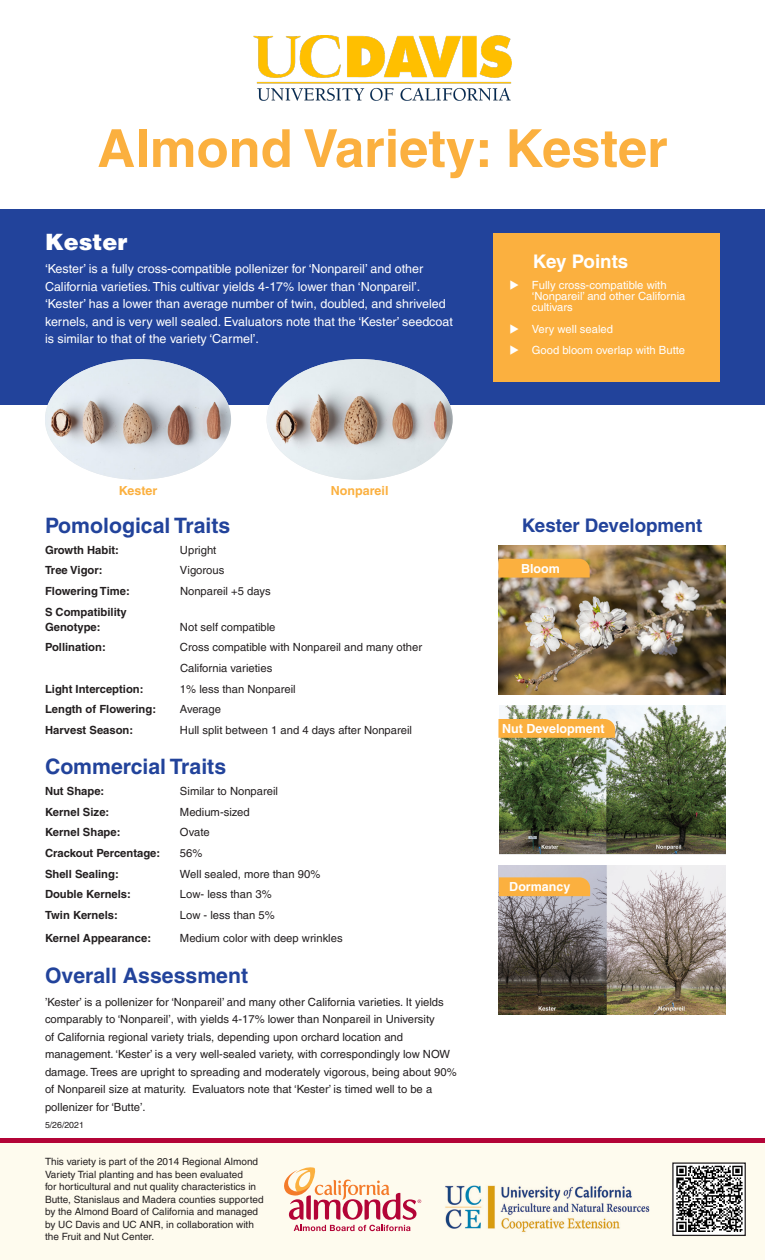
<style>
.page{position:relative;width:765px;height:1260px;background:#fff}
.page>*{position:absolute;margin:0;border:0;box-sizing:border-box;transform-origin:0 0}
.Page_Title{font:700 52.5px "Helvetica LT Pro";color:#fbb03f}
.Varietal{font:900 22.5px "Helvetica LT Pro";color:#fff}
.Varietal-2{font:700 21.25px "Helvetica LT Pro";color:#22439b}
.Varietal-3{font:700 18.75px "Helvetica LT Pro";color:#22439b}
.Varietal-4{font:700 18.75px "Helvetica LT Pro";color:#fff}
.t1{font:12.5px/17.5px "Helvetica LT Pro";color:#fff}
.t2{font:700 12.5px "Helvetica LT Pro";color:#fff}
.t3{font:700 12.5px "Helvetica LT Pro";color:#fbb03f}
.t4{font:11.25px/17.5px "Helvetica LT Pro";color:#231f20}
.t5{font:700 11.25px/15px "Helvetica LT Pro";color:#231f20}
.t6{font:11.25px/11.2px "Helvetica LT Pro";color:#fff}
.t7{font:10px/12.5px "Helvetica LT Pro";color:#231f20}
.t8{font:8.75px "Helvetica LT Pro";color:#231f20}
</style>
<div class="page">
<div style="left:0;top:209px;width:765px;height:196px;background:#22439b"></div>
<div style="left:493px;top:233px;width:227px;height:148px;background:#fbb03f"></div>
<img style="left:499px;top:546px;width:226px;height:148px">
<svg style="left:498px;top:559px;width:92px;height:19px;background:#f7ae40"></svg>
<img style="left:499px;top:706px;width:226px;height:148px">
<img style="left:499px;top:866px;width:226px;height:148px">
<svg style="left:498px;top:719px;width:117px;height:19px;background:#f9b042"></svg>
<div style="left:499px;top:877px;width:91px;height:19px;background:#fbb03f"></div>
<img style="left:254px;top:35px;width:257px;height:66px">
<img style="left:45px;top:359px;width:186px;height:121px">
<img style="left:267px;top:359px;width:186px;height:121px">
<div style="left:0;top:1143px;width:765px;height:117px;background:#fefbee"></div>
<hr style="left:0;top:1139px;width:765px;height:4px;background:#b30437">
<svg style="left:284px;top:1167px;width:137px;height:64px"></svg>
<img style="left:674px;top:1164px;width:70px;height:70px">
<div style="left:672px;top:1162px;width:74px;height:74px;border:1px solid #231f20"></div>
<img style="left:445px;top:1185px;width:205px;height:47px">
<p class="Page_Title" style="left:97px;top:116px;width:572px">Almond Variety: Kester</p>
<p class="Varietal" style="left:45px;top:227px;width:84px">Kester</p>
<p class="t1" style="left:45px;top:260px;width:409px">‘Kester’ is a fully cross-compatible pollenizer for ‘Nonpareil’ and other California varieties. This cultivar yields 4-17% lower than ‘Nonpareil’. ‘Kester’ has a lower than average number of twin, doubled, and shriveled kernels, and is very well sealed. Evaluators note that the ‘Kester’ seedcoat is similar to that of the variety ‘Carmel’.</p>
<p class="Varietal-4" style="left:533px;top:250px;width:97px">Key Points</p>
<p class="t6" style="left:532px;top:279px;width:155px;text-indent:-22px">◆ Fully cross-compatible with ‘Nonpareil’ and other California cultivars</p>
<p class="t6" style="left:509px;top:323px;width:105px">◆ Very well sealed</p>
<p class="t6" style="left:509px;top:344px;width:177px">◆ Good bloom overlap with Butte</p>
<p class="t3" style="left:119px;top:483px;width:40px">Kester</p>
<p class="Varietal-2" style="left:45px;top:513px;width:187px">Pomological Traits</p>
<p class="t5" style="left:45px;top:542px;width:75px">Growth Habit:</p>
<p class="t4" style="left:180px;top:541px;width:38px">Upright</p>
<p class="t5" style="left:45px;top:563px;width:59px">Tree Vigor:</p>
<p class="t4" style="left:180px;top:562px;width:46px">Vigorous</p>
<p class="t5" style="left:45px;top:584px;width:86px">Flowering Time:</p>
<p class="t4" style="left:180px;top:582px;width:92px">Nonpareil +5 days</p>
<p class="t5" style="left:45px;top:604px;width:83px">S Compatibility<br>Genotype:</p>
<p class="t4" style="left:180px;top:618px;width:97px">Not self compatible</p>
<p class="t3" style="left:331px;top:483px;width:59px">Nonpareil</p>
<p class="t5" style="left:45px;top:640px;width:62px">Pollination:</p>
<p class="t4" style="left:180px;top:639px;width:244px">Cross compatible with Nonpareil and many other</p>
<p class="t4" style="left:180px;top:659px;width:94px">California varieties</p>
<p class="t5" style="left:45px;top:681px;width:100px">Light Interception:</p>
<p class="t4" style="left:180px;top:680px;width:117px">1% less than Nonpareil</p>
<p class="t5" style="left:45px;top:702px;width:113px">Length of Flowering:</p>
<p class="t4" style="left:180px;top:700px;width:43px">Average</p>
<p class="t5" style="left:45px;top:722px;width:90px">Harvest Season:</p>
<p class="t4" style="left:180px;top:721px;width:234px">Hull split between 1 and 4 days after Nonpareil</p>
<p class="Varietal-2" style="left:45px;top:754px;width:183px">Commercial Traits</p>
<p class="t5" style="left:45px;top:784px;width:61px">Nut Shape:</p>
<p class="t4" style="left:180px;top:782px;width:100px">Similar to Nonpareil</p>
<p class="t5" style="left:45px;top:804px;width:66px">Kernel Size:</p>
<p class="t4" style="left:180px;top:803px;width:71px">Medium-sized</p>
<p class="t5" style="left:45px;top:825px;width:77px">Kernel Shape:</p>
<p class="t4" style="left:180px;top:824px;width:31px">Ovate</p>
<p class="t5" style="left:45px;top:846px;width:117px">Crackout Percentage:</p>
<p class="t4" style="left:180px;top:844px;width:24px">56%</p>
<p class="t5" style="left:45px;top:866px;width:75px">Shell Sealing:</p>
<p class="t4" style="left:180px;top:865px;width:142px">Well sealed, more than 90%</p>
<p class="t5" style="left:45px;top:887px;width:87px">Double Kernels:</p>
<p class="t4" style="left:180px;top:885px;width:93px">Low- less than 3%</p>
<p class="t5" style="left:45px;top:907px;width:74px">Twin Kernels:</p>
<p class="t4" style="left:180px;top:906px;width:96px">Low - less than 5%</p>
<p class="t5" style="left:45px;top:931px;width:108px">Kernel Appearance:</p>
<p class="t4" style="left:180px;top:929px;width:164px">Medium color with deep wrinkles</p>
<p class="Varietal-2" style="left:45px;top:962px;width:205px">Overall Assessment</p>
<p class="t4" style="left:45px;top:993px;width:413px">’Kester’ is a pollenizer for ‘Nonpareil’ and many other California varieties. It yields comparably to ‘Nonpareil’, with yields 4-17% lower than Nonpareil in University<br>of California regional variety trials, depending upon orchard location and management. ‘Kester’ is a very well-sealed variety, with correspondingly low NOW damage. Trees are upright to spreading and moderately vigorous, being about 90% of Nonpareil size at maturity. Evaluators note that ‘Kester’ is timed well to be a pollenizer for ‘Butte’.</p>
<p class="t8" style="left:45px;top:1120px;width:40px">5/26/2021</p>
<p class="t7" style="left:45px;top:1156px;width:220px">This variety is part of the 2014 Regional Almond Variety Trial planting and has been evaluated<br>for horticultural and nut quality characteristics in Butte, Stanislaus and Madera counties supported by the Almond Board of California and managed by UC Davis and UC ANR, in collaboration with the Fruit and Nut Center.</p>
<p class="Varietal-3" style="left:522px;top:514px;width:182px">Kester Development</p>
<p class="t2" style="left:521px;top:561px;width:40px">Bloom</p>
<p class="t2" style="left:502px;top:721px;width:104px">Nut Development</p>
<p class="t2" style="left:509px;top:879px;width:62px">Dormancy</p>
</div>
